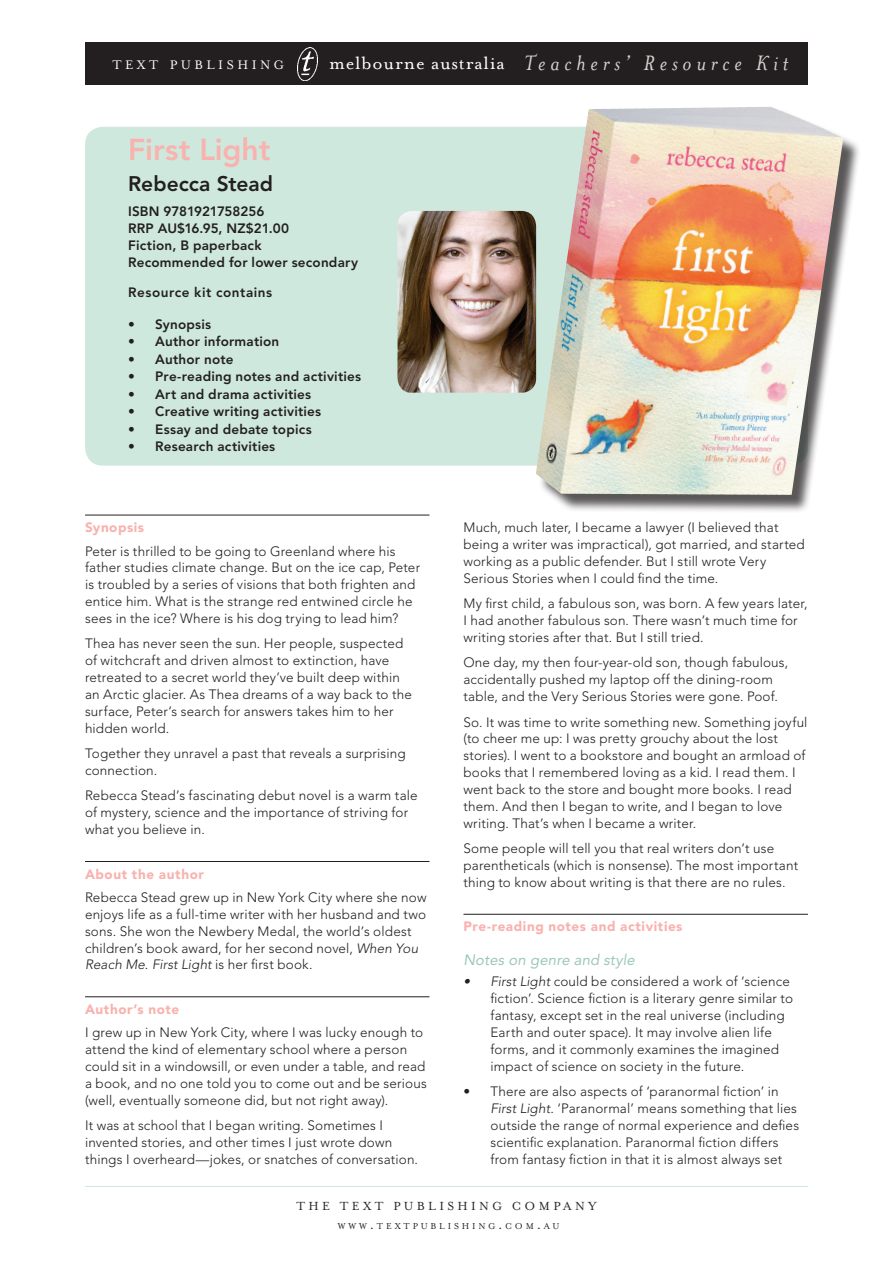
<style>
.page{position:relative;width:893px;height:1263px;background:#fff}
.page>*{position:absolute;margin:0;border:0;box-sizing:border-box;transform-origin:0 0}
.t1{font:800 30px "Avenir";color:#f9b2ae}
.t2{font:italic 24px "Mrs Eaves";letter-spacing:.2em;color:#dbd0ce}
.t3{font:800 21px "Avenir";color:#231f20}
.t4{font:italic 15px "Avenir";letter-spacing:.01em;color:#9dc8be}
.t5{font:14.25px "Mrs Eaves Roman";letter-spacing:.245em;color:#fff}
.t6{font:300 13.5px/16.8px "Avenir";letter-spacing:.01em;color:#231f20}
.t7{font:800 13.5px/16.8px "Avenir";letter-spacing:.015em;color:#231f20}
.t8{font:900 13.5px "Avenir";letter-spacing:.04em;color:#f9b2ae}
.t9{font:13.5px "Mrs Eaves Roman";letter-spacing:.25em;color:#231f20}
.t10{font:800 13.5px "Avenir";letter-spacing:.04em;color:#231f20}
.t11{font:9.9px "Mrs Eaves Roman";letter-spacing:.285em;color:#231f20}
.s1{font-family:"Mrs Eaves Roman";font-style:normal;font-size:20.4px;color:#fff}
.s2{font-style:italic}
.s3{font-size:14.1px}
</style>
<div class="page">
<div style="left:85px;top:127px;width:723px;height:339px;background:#cee8dd;border-radius:18px"></div>
<div style="left:85px;top:43px;width:723px;height:42px;background:#231f20"></div>
<hr style="left:85px;top:1186px;width:723px;height:1px;background:#cee8dd">
<hr style="left:85px;top:515px;width:344px;height:1px;background:#231f20">
<hr style="left:85px;top:861px;width:344px;height:1px;background:#231f20">
<hr style="left:85px;top:996px;width:344px;height:1px;background:#231f20">
<hr style="left:463px;top:914px;width:345px;height:1px;background:#231f20">
<img style="left:297px;top:47px;width:21px;height:33px">
<div style="left:538px;top:109px;width:323px;height:405px;background:#231f20;opacity:.75"></div>
<img style="left:536px;top:107px;width:231px;height:380px">
<img style="left:397px;top:211px;width:139px;height:182px">
<p class="t5" style="left:112px;top:57px;width:173px">TEXT PUBLISHING</p>
<h2 class="t2" style="left:329px;top:50px;width:461px"><span class="s1">melbourne australia</span> Teachers’ Resource Kit</h2>
<h1 class="t1" style="left:128px;top:132px;width:144px">First Light</h1>
<h3 class="t3" style="left:128px;top:171px;width:146px">Rebecca Stead</h3>
<p class="t7" style="left:128px;top:203px;width:231px">ISBN 9781921758256<br>RRP AU$16.95, NZ$21.00<br>Fiction, B paperback<br>Recommended for lower secondary</p>
<p class="t10" style="left:128px;top:284px;width:145px">Resource kit contains</p>
<p class="t7" style="left:128px;top:316px;width:84px">• Synopsis</p>
<p class="t7" style="left:128px;top:333px;width:153px">• Author information</p>
<p class="t7" style="left:128px;top:351px;width:107px">• Author note</p>
<p class="t7" style="left:128px;top:368px;width:234px">• Pre-reading notes and activities</p>
<p class="t7" style="left:128px;top:386px;width:184px">• Art and drama activities</p>
<p class="t7" style="left:128px;top:403px;width:194px">• Creative writing activities</p>
<p class="t7" style="left:128px;top:421px;width:185px">• Essay and debate topics</p>
<p class="t7" style="left:128px;top:438px;width:149px">• Research activities</p>
<p class="t8" style="left:85px;top:519px;width:61px">Synopsis</p>
<p class="t6" style="left:85px;top:542px;width:337px">Peter is thrilled to be going to Greenland where his father studies climate change. But on the ice cap, Peter is troubled by a series of visions that both frighten and entice him. What is the strange red entwined circle he sees in the ice? Where is his dog trying to lead him?</p>
<p class="t6" style="left:85px;top:635px;width:328px">Thea has never seen the sun. Her people, suspected of witchcraft and driven almost to extinction, have retreated to a secret world they’ve built deep within an Arctic glacier. As Thea dreams of a way back to the surface, Peter’s search for answers takes him to her hidden world.</p>
<p class="t6" style="left:85px;top:745px;width:322px">Together they unravel a past that reveals a surprising connection.</p>
<p class="t6" style="left:85px;top:787px;width:334px">Rebecca Stead’s fascinating debut novel is a warm tale of mystery, science and the importance of striving for what you believe in.</p>
<p class="t8" style="left:85px;top:866px;width:120px">About the author</p>
<p class="t6" style="left:85px;top:889px;width:343px">Rebecca Stead grew up in New York City where she now enjoys life as a full-time writer with her husband and two sons. She won the Newbery Medal, the world’s oldest children’s book award, for her second novel, <span class="s2">When You Reach Me</span>. <span class="s2">First Light</span> is her first book.</p>
<p class="t8" style="left:85px;top:1001px;width:96px">Author’s note</p>
<p class="t6" style="left:85px;top:1024px;width:343px">I grew up in New York City, where I was lucky enough to attend the kind of elementary school where a person could sit in a windowsill, or even under a table, and read a book, and no one told you to come out and be serious (well, eventually someone did, but not right away).</p>
<p class="t6" style="left:85px;top:1117px;width:334px">It was at school that I began writing. Sometimes I invented stories, and other times I just wrote down things I overheard—jokes, or snatches of conversation.</p>
<p class="t6" style="left:463px;top:519px;width:343px">Much, much later, I became a lawyer (I believed that being a writer was impractical), got married, and started working as a public defender. But I still wrote Very Serious Stories when I could find the time.</p>
<p class="t6" style="left:463px;top:595px;width:346px">My first child, a fabulous son, was born. A few years later,<br>I had another fabulous son. There wasn’t much time for writing stories after that. But I still tried.</p>
<p class="t6" style="left:463px;top:654px;width:326px">One day, my then four-year-old son, though fabulous, accidentally pushed my laptop off the dining-room table, and the Very Serious Stories were gone. Poof.</p>
<p class="t6" style="left:463px;top:713px;width:346px">So. It was time to write something new. Something joyful (to cheer me up: I was pretty grouchy about the lost stories). I went to a bookstore and bought an armload of books that I remembered loving as a kid. I read them. I went back to the store and bought more books. I read them. And then I began to write, and I began to love writing. That’s when I became a writer.</p>
<p class="t6" style="left:463px;top:840px;width:336px">Some people will tell you that real writers don’t use parentheticals (which is nonsense). The most important thing to know about writing is that there are no rules.</p>
<p class="t8" style="left:463px;top:918px;width:221px">Pre-reading notes and activities</p>
<p class="t4" style="left:463px;top:951px;width:173px">Notes on genre and style</p>
<p class="t6" style="left:490px;top:973px;width:304px;text-indent:-27px"><span class="s2">• First Light</span> could be considered a work of ‘science fiction’. Science fiction is a literary genre similar to fantasy, except set in the real universe (including Earth and outer space). It may involve alien life forms, and it commonly examines the imagined impact of science on society in the future.</p>
<p class="t6" style="left:490px;top:1083px;width:310px;text-indent:-27px">• There are also aspects of ‘paranormal fiction’ in <span class="s2">First Light</span>. ‘Paranormal’ means something that lies outside the range of normal experience and defies scientific explanation. Paranormal fiction differs from fantasy fiction in that it is almost always set</p>
<p class="t9" style="left:296px;top:1199px;width:302px">the text publishing company</p>
<p class="t11" style="left:338px;top:1221px;width:223px">WWW<span class="s3">.</span>TEXTPUBLISHING<span class="s3">.</span>COM<span class="s3">.</span>AU</p>
</div>
